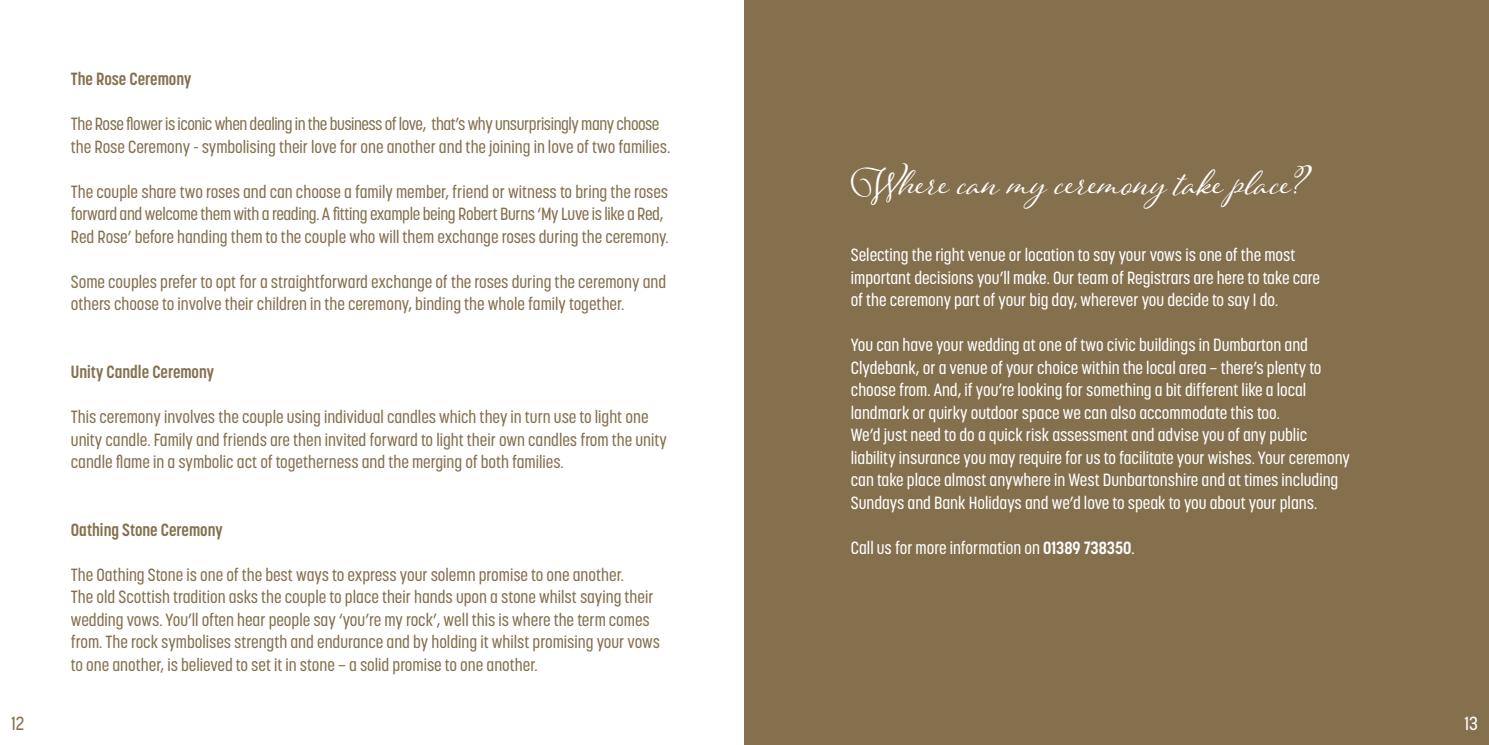
<style>
.page{position:relative;width:1489px;height:745px;background:#fff}
.page>*{position:absolute;margin:0;border:0;box-sizing:border-box;transform-origin:0 0}
.body_copy{font:47.5px "Adorn S Pomander";color:#fff}
.t1{font:500 18.75px "Korolev Condensed";color:#85704e}
.t2{font:500 18.75px "Korolev Condensed";color:#fff}
.body_copy-2{font:500 17.5px/22.5px "Korolev Condensed";color:#85704e}
.body_copy-3{font:500 17.5px "Korolev Condensed";color:#fff}
.body_copy-4{font:500 17.5px/22.5px "Korolev Condensed";letter-spacing:-.025em;color:#85704e}
.body_copy-5{font:500 17.5px/22.5px "Korolev Condensed";letter-spacing:-.02em;color:#85704e}
.body_copy-6{font:700 17.5px "Korolev Condensed";color:#85704e}
.s1{font-weight:700}
</style>
<div class="page">
<div style="left:744px;top:0;width:744px;height:744px;background:#85704e"></div>
<p class="body_copy-6" style="left:71px;top:68px;width:122px">The Rose Ceremony</p>
<p class="body_copy-4" style="left:71px;top:113px;width:600px">The Rose flower is iconic when dealing in the business of love, that’s why unsurprisingly many choose the Rose Ceremony - symbolising their love for one another and the joining in love of two families.</p>
<p class="body_copy-2" style="left:71px;top:180px;width:598px">The couple share two roses and can choose a family member, friend or witness to bring the roses</p>
<p class="body_copy-5" style="left:71px;top:203px;width:599px">forward and welcome them with a reading. A fitting example being Robert Burns ‘My Luve is like a Red,<br>Red Rose’ before handing them to the couple who will them exchange roses during the ceremony.</p>
<p class="body_copy-2" style="left:71px;top:270px;width:597px">Some couples prefer to opt for a straightforward exchange of the roses during the ceremony and</p>
<p class="body_copy-2" style="left:71px;top:293px;width:555px">others choose to involve their children in the ceremony, binding the whole family together.</p>
<p class="body_copy-6" style="left:71px;top:361px;width:145px">Unity Candle Ceremony</p>
<p class="body_copy-2" style="left:71px;top:405px;width:579px">This ceremony involves the couple using individual candles which they in turn use to light one</p>
<p class="body_copy-2" style="left:71px;top:428px;width:597px">unity candle. Family and friends are then invited forward to light their own candles from the unity</p>
<p class="body_copy-2" style="left:71px;top:450px;width:494px">candle flame in a symbolic act of togetherness and the merging of both families.</p>
<p class="body_copy-6" style="left:71px;top:518px;width:153px">Oathing Stone Ceremony</p>
<p class="body_copy-2" style="left:71px;top:563px;width:554px">The Oathing Stone is one of the best ways to express your solemn promise to one another.</p>
<p class="body_copy-2" style="left:71px;top:585px;width:590px">The old Scottish tradition asks the couple to place their hands upon a stone whilst saying their wedding vows. You’ll often hear people say ‘you’re my rock’, well this is where the term comes from. The rock symbolises strength and endurance and by holding it whilst promising your vows to one another, is believed to set it in stone – a solid promise to one another.</p>
<p class="body_copy" style="left:850px;top:149px;width:462px">Where can my ceremony take place?</p>
<p class="body_copy-3" style="left:850px;top:244px;width:446px">Selecting the right venue or location to say your vows is one of the most</p>
<p class="body_copy-3" style="left:850px;top:267px;width:470px">important decisions you’ll make. Our team of Registrars are here to take care</p>
<p class="body_copy-3" style="left:850px;top:289px;width:429px">of the ceremony part of your big day, wherever you decide to say I do.</p>
<p class="body_copy-3" style="left:850px;top:334px;width:458px">You can have your wedding at one of two civic buildings in Dumbarton and</p>
<p class="body_copy-3" style="left:850px;top:357px;width:472px">Clydebank, or a venue of your choice within the local area – there’s plenty to</p>
<p class="body_copy-3" style="left:850px;top:379px;width:457px">choose from. And, if you’re looking for something a bit different like a local</p>
<p class="body_copy-3" style="left:850px;top:402px;width:430px">landmark or quirky outdoor space we can also accommodate this too.</p>
<p class="body_copy-3" style="left:850px;top:424px;width:458px">We’d just need to do a quick risk assessment and advise you of any public</p>
<p class="body_copy-3" style="left:850px;top:447px;width:500px">liability insurance you may require for us to facilitate your wishes. Your ceremony</p>
<p class="body_copy-3" style="left:850px;top:469px;width:489px">can take place almost anywhere in West Dunbartonshire and at times including</p>
<p class="body_copy-3" style="left:850px;top:492px;width:468px">Sundays and Bank Holidays and we’d love to speak to you about your plans.</p>
<p class="body_copy-3" style="left:850px;top:537px;width:285px">Call us for more information on <span class="s1">01389 738350</span>.</p>
<p class="t1" style="left:11px;top:711px;width:15px">12</p>
<p class="t2" style="left:1464px;top:711px;width:15px">13</p>
</div>
